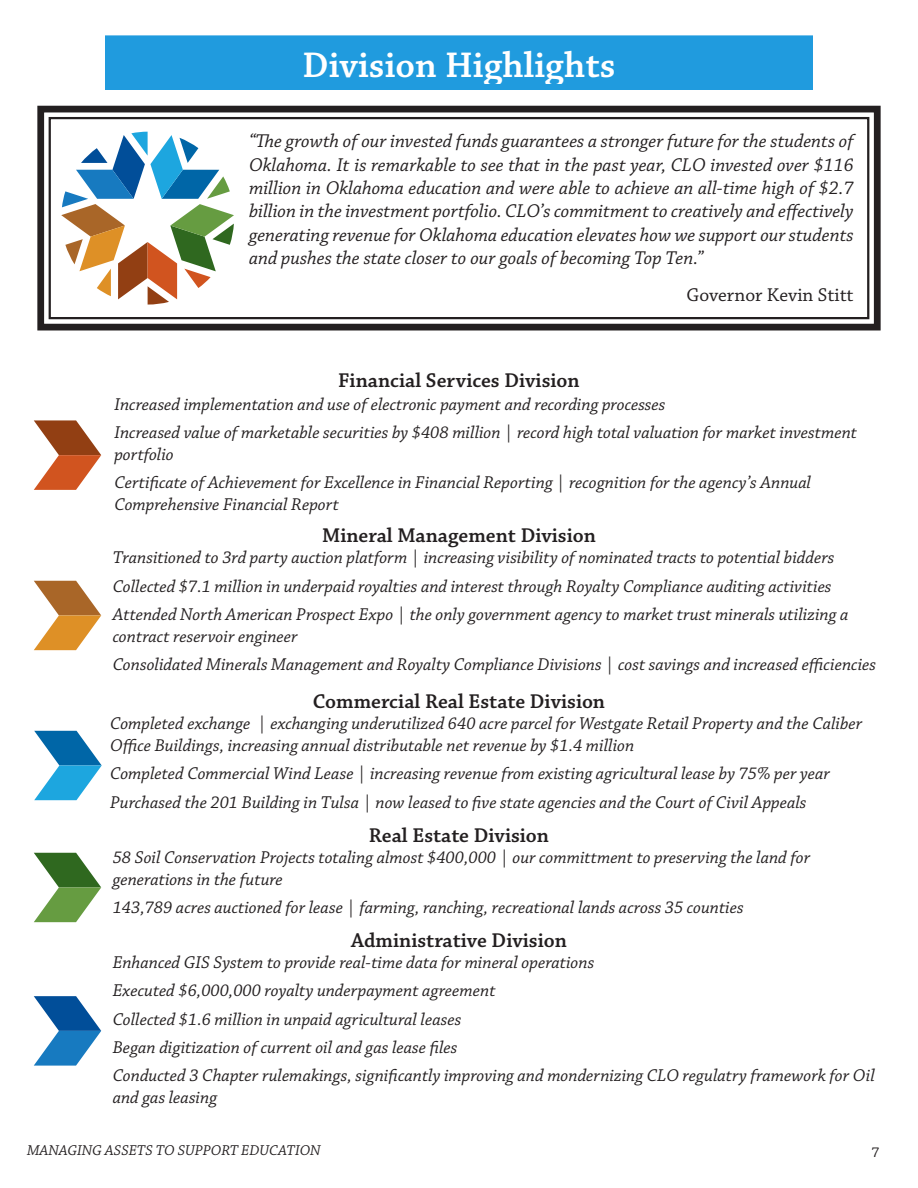
<style>
.page{position:relative;width:918px;height:1188px;background:#fff}
.page>*{position:absolute;margin:0;border:0;box-sizing:border-box;transform-origin:0 0}
.t1{font:600 37.5px "Chaparral Pro";color:#fff}
.t2{font:600 21px "Chaparral Pro";color:#231f20}
.t3{font:italic 19.5px/23.4px "Chaparral Pro";color:#231f20;text-align:justify}
.t4{font:19.5px "Chaparral Pro";color:#231f20}
.t5{font:italic 18px/21.6px "Chaparral Pro";color:#231f20}
.t6{font:italic 15px "Chaparral Pro";color:#231f20}
.t7{font:15px "Chaparral Pro";color:#231f20}
</style>
<div class="page">
<div style="left:108px;top:38px;width:702px;height:49px;background:#209bde"></div>
<div style="left:105px;top:35px;width:708px;height:55px;border:6px solid #209bde"></div>
<svg style="left:34px;top:420px;width:67px;height:70px"></svg>
<svg style="left:34px;top:581px;width:67px;height:69px"></svg>
<svg style="left:34px;top:731px;width:68px;height:69px"></svg>
<svg style="left:34px;top:853px;width:67px;height:69px"></svg>
<svg style="left:34px;top:996px;width:67px;height:70px"></svg>
<svg style="left:37px;top:105px;width:844px;height:226px"></svg>
<div style="left:49px;top:117px;width:820px;height:202px;border:2px solid #231f20"></div>
<svg style="left:61px;top:132px;width:173px;height:173px"></svg>
<p class="t1" style="left:302px;top:43px;width:315px">Division Highlights</p>
<p class="t3" style="left:249px;top:130px;width:606px">“The growth of our invested funds guarantees a stronger future for the students of Oklahoma. It is remarkable to see that in the past year, CLO invested over $116 million in Oklahoma education and were able to achieve an all-time high of $2.7 billion in the investment portfolio. CLO’s commitment to creatively and effectively generating revenue for Oklahoma education elevates how we support our students and pushes the state closer to our goals of becoming Top Ten.”</p>
<p class="t4" style="left:686px;top:284px;width:169px">Governor Kevin Stitt</p>
<p class="t2" style="left:338px;top:368px;width:243px">Financial Services Division</p>
<p class="t5" style="left:114px;top:394px;width:553px">Increased implementation and use of electronic payment and recording processes</p>
<p class="t5" style="left:114px;top:422px;width:744px">Increased value of marketable securities by $408 million | record high total valuation for market investment portfolio</p>
<p class="t5" style="left:114px;top:472px;width:698px">Certificate of Achievement for Excellence in Financial Reporting | recognition for the agency’s Annual<br>Comprehensive Financial Report</p>
<p class="t2" style="left:322px;top:523px;width:275px">Mineral Management Division</p>
<p class="t5" style="left:113px;top:547px;width:723px">Transitioned to 3rd party auction platform | increasing visibility of nominated tracts to potential bidders</p>
<p class="t5" style="left:113px;top:576px;width:720px">Collected $7.1 million in underpaid royalties and interest through Royalty Compliance auditing activities</p>
<p class="t5" style="left:113px;top:604px;width:737px">Attended North American Prospect Expo | the only government agency to market trust minerals utilizing a contract reservoir engineer</p>
<p class="t5" style="left:113px;top:654px;width:765px">Consolidated Minerals Management and Royalty Compliance Divisions | cost savings and increased efficiencies</p>
<p class="t2" style="left:313px;top:689px;width:294px">Commercial Real Estate Division</p>
<p class="t5" style="left:110px;top:714px;width:754px">Completed exchange | exchanging underutilized 640 acre parcel for Westgate Retail Property and the Caliber<br>Office Buildings, increasing annual distributable net revenue by $1.4 million</p>
<p class="t5" style="left:110px;top:764px;width:721px">Completed Commercial Wind Lease | increasing revenue from existing agricultural lease by 75% per year</p>
<p class="t5" style="left:110px;top:792px;width:698px">Purchased the 201 Building in Tulsa | now leased to five state agencies and the Court of Civil Appeals</p>
<p class="t2" style="left:369px;top:823px;width:182px">Real Estate Division</p>
<p class="t5" style="left:113px;top:848px;width:699px">58 Soil Conservation Projects totaling almost $400,000 | our committment to preserving the land for generations in the future</p>
<p class="t5" style="left:113px;top:897px;width:632px">143,789 acres auctioned for lease | farming, ranching, recreational lands across 35 counties</p>
<p class="t2" style="left:351px;top:928px;width:217px">Administrative Division</p>
<p class="t5" style="left:113px;top:952px;width:483px">Enhanced GIS System to provide real-time data for mineral operations</p>
<p class="t5" style="left:113px;top:981px;width:384px">Executed $6,000,000 royalty underpayment agreement</p>
<p class="t5" style="left:113px;top:1009px;width:350px">Collected $1.6 million in unpaid agricultural leases</p>
<p class="t5" style="left:113px;top:1037px;width:346px">Began digitization of current oil and gas lease files</p>
<p class="t5" style="left:113px;top:1066px;width:764px">Conducted 3 Chapter rulemakings, significantly improving and mondernizing CLO regulatry framework for Oil and gas leasing</p>
<p class="t6" style="left:27px;top:1142px;width:295px">MANAGING ASSETS TO SUPPORT EDUCATION</p>
<p class="t7" style="left:871px;top:1144px;width:9px">7</p>
</div>
